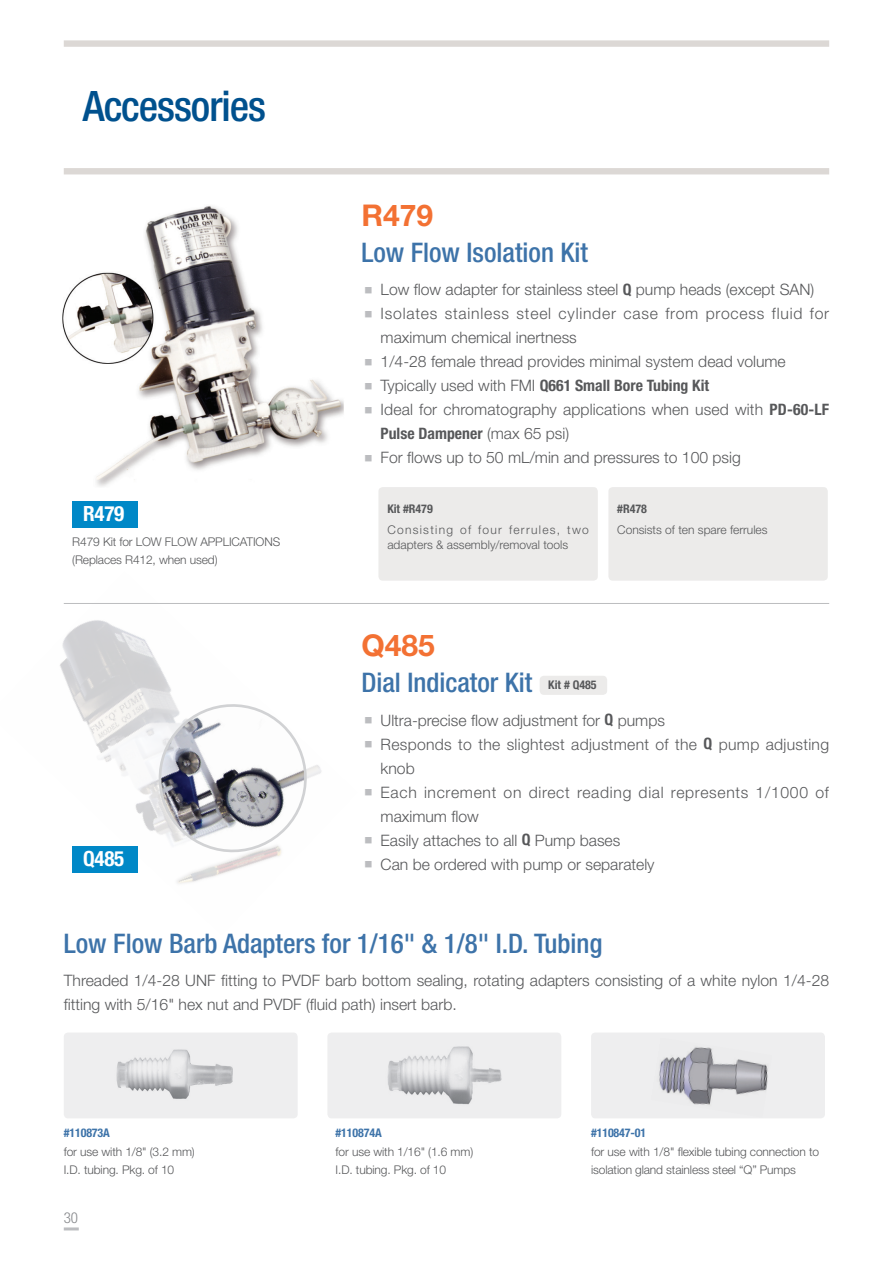
<style>
.page{position:relative;width:893px;height:1263px;background:#fff}
.page>*{position:absolute;margin:0;border:0;box-sizing:border-box;transform-origin:0 0}
.타이틀_36{font:500 condensed 42px "Helvetica Neue LT Std";letter-spacing:-.025em;color:#00518e}
.타이틀20{font:700 30px "Helvetica Neue LT Std";color:#f37133}
.서브타이틀{font:500 condensed 27px "Helvetica Neue LT Std";color:#3d73a9}
.타이틀_제품{font:700 condensed 21px "Helvetica Neue LT Std";letter-spacing:-.01em;color:#fff}
.t1{font:300 15.75px/24px "Helvetica Neue LT Std";color:#57585a}
.t2{font:300 15.75px/24px "Helvetica Neue LT Std";letter-spacing:.05em;color:#57585a}
.t3{font:300 15.75px/24px "Helvetica Neue LT Std";letter-spacing:.045em;color:#57585a}
.t4{font:300 15.75px/24px "Helvetica Neue LT Std";letter-spacing:.02em;color:#57585a}
.t5{font:700 condensed 15.75px "Helvetica Neue LT Std";color:#57585a}
.t6{font:300 condensed 15px "Helvetica Neue LT Std";color:#87898c}
.t7{font:300 12px/18px "Helvetica Neue LT Std";letter-spacing:-.01em;color:#57585a}
.t8{font:700 condensed 12px "Helvetica Neue LT Std";letter-spacing:-.01em;color:#3d73a9}
.t9{font:700 condensed 12px "Helvetica Neue LT Std";color:#57585a}
.s1{font-family:"YDVYGO520";font-weight:400;color:#bcbdc0}
.s2{font-weight:700;font-stretch:condensed}
.s3{font-family:"YDVYGO520";font-weight:400;font-stretch:normal;color:#bcbdc0}
.s4{font-weight:300;font-stretch:normal}
</style>
<div class="page">
<div style="left:64px;top:1032px;width:234px;height:86px;background:#eeeeef;border-radius:4px"></div>
<div style="left:327px;top:1032px;width:234px;height:86px;background:#eeeeef;border-radius:4px"></div>
<div style="left:591px;top:1032px;width:234px;height:86px;background:#eeeeef;border-radius:4px"></div>
<img style="left:60px;top:603px;width:261px;height:281px">
<img style="left:62px;top:206px;width:282px;height:281px">
<img style="left:116px;top:1049px;width:117px;height:50px">
<img style="left:387px;top:1046px;width:115px;height:59px">
<img style="left:659px;top:1047px;width:109px;height:58px">
<div style="left:378px;top:487px;width:220px;height:94px;background:#ecebea;border-radius:4px"></div>
<div style="left:608px;top:487px;width:220px;height:94px;background:#ecebea;border-radius:4px"></div>
<svg style="left:149px;top:694px;width:164px;height:168px"></svg>
<div style="left:540px;top:676px;width:67px;height:19px;background:#ecebea;border-radius:4px"></div>
<div style="left:64px;top:40px;width:765px;height:7px;background:#dcd8d5"></div>
<div style="left:72px;top:501px;width:65px;height:26px;background:#0088c7"></div>
<div style="left:72px;top:846px;width:65px;height:26px;background:#0088c7"></div>
<hr style="left:64px;top:603px;width:765px;height:1px;background:#bcbdc0">
<div style="left:64px;top:168px;width:765px;height:6px;background:#dcd8d5"></div>
<hr style="left:64px;top:1227px;width:15px;height:3px;background:#bcbdc0">
<p class="타이틀_36" style="left:83px;top:81px;width:185px">Accessories</p>
<p class="타이틀_제품" style="left:83px;top:501px;width:43px">R479</p>
<p class="t7" style="left:72px;top:532px;width:209px">R479 Kit for LOW FLOW APPLICATIONS (Replaces R412, when used)</p>
<p class="타이틀_제품" style="left:83px;top:846px;width:43px">Q485</p>
<p class="타이틀20" style="left:361px;top:196px;width:73px">R479</p>
<p class="서브타이틀" style="left:361px;top:236px;width:228px">Low Flow Isolation Kit</p>
<p class="t1" style="left:361px;top:277px;width:454px"><span class="s1">■</span> Low flow adapter for stainless steel <span class="s2">Q</span> pump heads (except SAN)</p>
<p class="t2" style="left:381px;top:301px;width:450px;text-indent:-19px"><span class="s1">■</span> Isolates stainless steel cylinder case from process fluid for maximum chemical inertness</p>
<p class="t1" style="left:361px;top:349px;width:426px"><span class="s1">■</span> 1/4-28 female thread provides minimal system dead volume</p>
<p class="t5" style="left:361px;top:376px;width:349px"><span class="s3">■</span> <span class="s4">Typically used with FMI</span> Q661 Small Bore Tubing Kit</p>
<p class="t1" style="left:381px;top:398px;width:450px;line-height:23.5px;text-indent:-19px"><span class="s1">■</span> Ideal for chromatography applications when used with <span class="s2">PD-60-LF<br>Pulse Dampener</span> (max 65 psi)</p>
<p class="t1" style="left:361px;top:445px;width:381px"><span class="s1">■</span> For flows up to 50 mL/min and pressures to 100 psig</p>
<p class="t9" style="left:387px;top:501px;width:47px">Kit #R479</p>
<p class="t7" style="left:387px;top:522px;width:203px;line-height:15px">Consisting of four ferrules, two adapters &amp; assembly/removal tools</p>
<p class="t9" style="left:617px;top:501px;width:31px">#R478</p>
<p class="t7" style="left:617px;top:520px;width:152px">Consists of ten spare ferrules</p>
<p class="타이틀20" style="left:361px;top:627px;width:75px">Q485</p>
<p class="서브타이틀" style="left:361px;top:666px;width:172px">Dial Indicator Kit</p>
<p class="t9" style="left:548px;top:677px;width:50px">Kit # Q485</p>
<p class="t1" style="left:361px;top:708px;width:305px"><span class="s1">■</span> Ultra-precise flow adjustment for <span class="s2">Q</span> pumps</p>
<p class="t4" style="left:381px;top:732px;width:450px;text-indent:-19px"><span class="s1">■</span> Responds to the slightest adjustment of the <span class="s2">Q</span> pump adjusting knob</p>
<p class="t3" style="left:381px;top:780px;width:450px;text-indent:-19px"><span class="s1">■</span> Each increment on direct reading dial represents 1/1000 of maximum flow</p>
<p class="t1" style="left:361px;top:828px;width:260px"><span class="s1">■</span> Easily attaches to all <span class="s2">Q</span> Pump bases</p>
<p class="t1" style="left:361px;top:852px;width:295px"><span class="s1">■</span> Can be ordered with pump or separately</p>
<p class="서브타이틀" style="left:64px;top:927px;width:540px">Low Flow Barb Adapters for 1/16" &amp; 1/8" I.D. Tubing</p>
<p class="t1" style="left:64px;top:968px;width:767px">Threaded 1/4-28 UNF fitting to PVDF barb bottom sealing, rotating adapters consisting of a white nylon 1/4-28 fitting with 5/16" hex nut and PVDF (fluid path) insert barb.</p>
<p class="t8" style="left:64px;top:1126px;width:48px">#110873A</p>
<p class="t7" style="left:64px;top:1142px;width:133px">for use with 1/8" (3.2 mm)</p>
<p class="t7" style="left:64px;top:1160px;width:112px">I.D. tubing. Pkg. of 10</p>
<p class="t6" style="left:64px;top:1209px;width:16px">30</p>
<p class="t8" style="left:336px;top:1126px;width:48px">#110874A</p>
<p class="t7" style="left:336px;top:1142px;width:139px">for use with 1/16" (1.6 mm)</p>
<p class="t7" style="left:336px;top:1160px;width:112px">I.D. tubing. Pkg. of 10</p>
<p class="t8" style="left:591px;top:1126px;width:57px">#110847-01</p>
<p class="t7" style="left:591px;top:1142px;width:230px">for use with 1/8" flexible tubing connection to isolation gland stainless steel “Q” Pumps</p>
</div>
